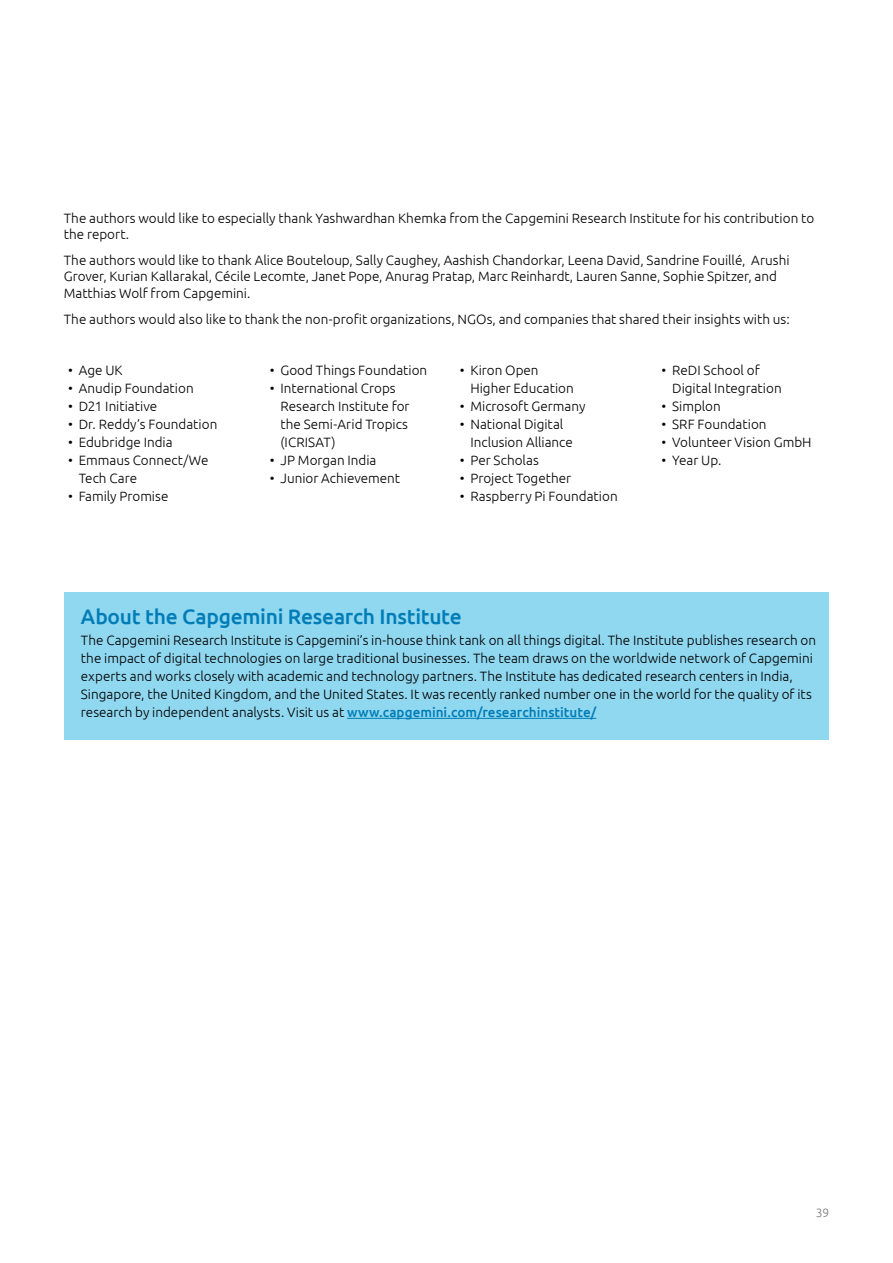
<style>
.page{position:relative;width:893px;height:1263px;background:#fff}
.page>*{position:absolute;margin:0;border:0;box-sizing:border-box;transform-origin:0 0}
.t1{font:500 21px "Ubuntu";letter-spacing:-.015em;color:#007db7}
.t2{font:300 13.5px/18px "Ubuntu";color:#000}
.t3{font:300 12px "Ubuntu";color:#77787b}
.s1{font-weight:500;color:#007db7}
</style>
<div class="page">
<div style="left:64px;top:592px;width:765px;height:148px;background:#90d7f0"></div>
<hr style="left:347px;top:718px;width:249px;height:1px;background:#007db7">
<p class="t2" style="left:64px;top:210px;width:752px;line-height:16.5px">The authors would like to especially thank Yashwardhan Khemka from the Capgemini Research Institute for his contribution to the report.</p>
<p class="t2" style="left:64px;top:252px;width:727px;line-height:16.5px">The authors would like to thank Alice Bouteloup, Sally Caughey, Aashish Chandorkar, Leena David, Sandrine Fouillé, Arushi<br>Grover, Kurian Kallarakal, Cécile Lecomte, Janet Pope, Anurag Pratap, Marc Reinhardt, Lauren Sanne, Sophie Spitzer, and<br>Matthias Wolf from Capgemini.</p>
<p class="t2" style="left:64px;top:309px;width:727px">The authors would also like to thank the non-profit organizations, NGOs, and companies that shared their insights with us:</p>
<p class="t2" style="left:68px;top:360px;width:56px">• Age UK</p>
<p class="t2" style="left:68px;top:378px;width:127px">• Anudip Foundation</p>
<p class="t2" style="left:68px;top:396px;width:91px">• D21 Initiative</p>
<p class="t2" style="left:68px;top:414px;width:151px">• Dr. Reddy’s Foundation</p>
<p class="t2" style="left:68px;top:432px;width:106px">• Edubridge India</p>
<p class="t2" style="left:79px;top:450px;width:131px;text-indent:-11px">• Emmaus Connect/We<br>Tech Care</p>
<p class="t2" style="left:68px;top:486px;width:102px">• Family Promise</p>
<p class="t2" style="left:270px;top:360px;width:159px">• Good Things Foundation</p>
<p class="t2" style="left:280px;top:378px;width:131px;text-indent:-11px">• International Crops<br>Research Institute for the Semi-Arid Tropics (ICRISAT)</p>
<p class="t2" style="left:270px;top:450px;width:108px">• JP Morgan India</p>
<p class="t2" style="left:270px;top:468px;width:132px">• Junior Achievement</p>
<p class="t2" style="left:470px;top:360px;width:105px;text-indent:-11px">• Kiron Open<br>Higher Education</p>
<p class="t2" style="left:460px;top:396px;width:127px">• Microsoft Germany</p>
<p class="t2" style="left:470px;top:414px;width:104px;text-indent:-11px">• National Digital<br>Inclusion Alliance</p>
<p class="t2" style="left:460px;top:450px;width:81px">• Per Scholas</p>
<p class="t2" style="left:460px;top:468px;width:113px">• Project Together</p>
<p class="t2" style="left:460px;top:486px;width:159px">• Raspberry Pi Foundation</p>
<h1 class="t1" style="left:81px;top:603px;width:382px">About the Capgemini Research Institute</h1>
<p class="t2" style="left:672px;top:360px;width:111px;text-indent:-11px">• ReDI School of<br>Digital Integration</p>
<p class="t2" style="left:661px;top:396px;width:61px">• Simplon</p>
<p class="t2" style="left:661px;top:414px;width:107px">• SRF Foundation</p>
<p class="t2" style="left:661px;top:432px;width:152px">• Volunteer Vision GmbH</p>
<p class="t2" style="left:661px;top:450px;width:61px">• Year Up.</p>
<p class="t2" style="left:81px;top:630px;width:737px">The Capgemini Research Institute is Capgemini’s in-house think tank on all things digital. The Institute publishes research on the impact of digital technologies on large traditional businesses. The team draws on the worldwide network of Capgemini experts and works closely with academic and technology partners. The Institute has dedicated research centers in India, Singapore, the United Kingdom, and the United States. It was recently ranked number one in the world for the quality of its research by independent analysts. Visit us at <span class="s1">www.capgemini.com/researchinstitute/</span></p>
<p class="t3" style="left:816px;top:1205px;width:15px">39</p>
</div>
